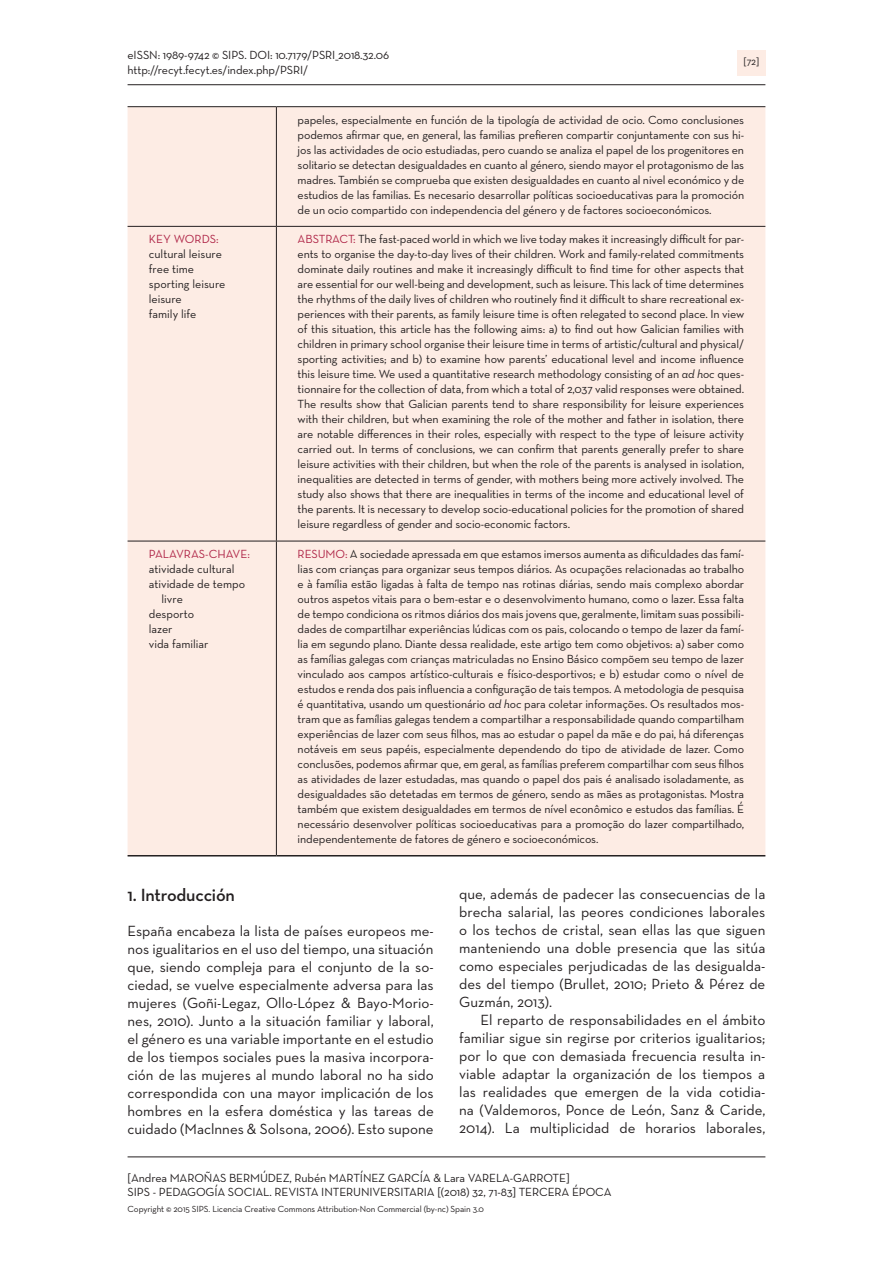
<style>
.page{position:relative;width:893px;height:1263px;background:#fff}
.page>*{position:absolute;margin:0;border:0;box-sizing:border-box;transform-origin:0 0}
._1Titulo{font:600 18px "Neutra Text";letter-spacing:-.01em;color:#231f20}
.Texto1Esp{font:15px/18px "Neutra Text";color:#231f20;text-align:justify}
.TextoEsp{font:15px/18px "Neutra Text";color:#231f20;text-align:justify}
.Abstract{font:12px/15px "Neutra Text";letter-spacing:-.01em;color:#231f20}
.Remuso{font:12px/15px "Neutra Text";letter-spacing:-.01em;color:#231f20;text-align:justify}
.Resumen{font:12px/15px "Neutra Text";letter-spacing:-.01em;color:#231f20;text-align:justify}
.PalabrasClave{font:12px/15px "Neutra Text";color:#231f20}
.PalabrasClave-2{font:12px "Neutra Text";color:#af2547}
.t1{font:10.5px "Neutra Text";color:#231f20}
.t2{font:9px "Neutra Text";letter-spacing:-.01em;color:#231f20}
.s1{color:#af2547}
.s2{font-style:italic}
</style>
<div class="page">
<div style="left:737px;top:50px;width:28px;height:25px;background:#fdece4"></div>
<hr style="left:128px;top:1156px;width:637px;height:1px;background:#231f20">
<hr style="left:128px;top:84px;width:637px;height:1px;background:#231f20">
<div style="left:128px;top:107px;width:637px;height:748px;background:#fdece4"></div>
<hr style="left:128px;top:106px;width:148px;height:1px;background:#231f20">
<hr style="left:276px;top:106px;width:489px;height:1px;background:#231f20">
<hr style="left:276px;top:107px;width:1px;height:119px;background:#231f20">
<hr style="left:128px;top:226px;width:148px;height:1px;background:#231f20">
<hr style="left:276px;top:226px;width:489px;height:1px;background:#231f20">
<hr style="left:276px;top:227px;width:1px;height:314px;background:#231f20">
<hr style="left:128px;top:541px;width:148px;height:1px;background:#231f20">
<hr style="left:276px;top:541px;width:489px;height:1px;background:#231f20">
<hr style="left:276px;top:541px;width:1px;height:314px;background:#231f20">
<hr style="left:128px;top:855px;width:148px;height:1px;background:#231f20">
<hr style="left:276px;top:855px;width:489px;height:1px;background:#231f20">
<p class="Abstract" style="left:128px;top:47px;width:263px">eISSN: 1989-9742 © SIPS. DOI: 10.7179/PSRI_2018.32.06 http://recyt.fecyt.es/index.php/PSRI/</p>
<p class="t1" style="left:744px;top:55px;width:17px">[72]</p>
<p class="PalabrasClave" style="left:149px;top:231px;width:75px"><span class="s1">KEY WORDS: </span>cultural leisure</p>
<p class="PalabrasClave" style="left:149px;top:261px;width:47px">free time</p>
<p class="PalabrasClave" style="left:149px;top:276px;width:78px">sporting leisure</p>
<p class="PalabrasClave" style="left:149px;top:291px;width:34px">leisure</p>
<p class="PalabrasClave" style="left:149px;top:306px;width:49px">family life</p>
<p class="PalabrasClave-2" style="left:149px;top:547px;width:103px">PALAVRAS-CHAVE:</p>
<p class="PalabrasClave" style="left:149px;top:561px;width:87px">atividade cultural</p>
<p class="PalabrasClave" style="left:162px;top:576px;width:85px;text-indent:-13px">atividade de tempo livre</p>
<p class="PalabrasClave" style="left:149px;top:606px;width:47px">desporto</p>
<p class="PalabrasClave" style="left:149px;top:621px;width:25px">lazer</p>
<p class="PalabrasClave" style="left:149px;top:636px;width:61px">vida familiar</p>
<p class="Resumen" style="left:298px;top:112px;width:448px">papeles, especialmente en función de la tipología de actividad de ocio. Como conclusiones podemos afirmar que, en general, las familias prefieren compartir conjuntamente con sus hi&shy;jos las actividades de ocio estudiadas, pero cuando se analiza el papel de los progenitores en solitario se detectan desigualdades en cuanto al género, siendo mayor el protagonismo de las madres. También se comprueba que existen desigualdades en cuanto al nivel económico y de estudios de las familias. Es necesario desarrollar políticas socioeducativas para la promoción de un ocio compartido con independencia del género y de factores socioeconómicos.</p>
<p class="Abstract" style="left:298px;top:231px;width:448px;text-align:justify"><span class="s1">ABSTRACT:</span> The fast-paced world in which we live today makes it increasingly difficult for par&shy;ents to organise the day-to-day lives of their children. Work and family-related commitments dominate daily routines and make it increasingly difficult to find time for other aspects that are essential for our well-being and development, such as leisure. This lack of time determines the rhythms of the daily lives of children who routinely find it difficult to share recreational ex&shy;periences with their parents, as family leisure time is often relegated to second place. In view of this situation, this article has the following aims: a) to find out how Galician families with children in primary school organise their leisure time in terms of artistic/cultural and physical/ sporting activities; and b) to examine how parents’ educational level and income influence this leisure time. We used a quantitative research methodology consisting of an <span class="s2">ad hoc</span> ques&shy;tionnaire for the collection of data, from which a total of 2,037 valid responses were obtained.<br>The results show that Galician parents tend to share responsibility for leisure experiences with their children, but when examining the role of the mother and father in isolation, there are notable differences in their roles, especially with respect to the type of leisure activity carried out. In terms of conclusions, we can confirm that parents generally prefer to share leisure activities with their children, but when the role of the parents is analysed in isolation, inequalities are detected in terms of gender, with mothers being more actively involved. The study also shows that there are inequalities in terms of the income and educational level of the parents. It is necessary to develop socio-educational policies for the promotion of shared leisure regardless of gender and socio-economic factors.</p>
<p class="Remuso" style="left:298px;top:546px;width:448px"><span class="s1">RESUMO:</span> A sociedade apressada em que estamos imersos aumenta as dificuldades das famí&shy;lias com crianças para organizar seus tempos diários. As ocupações relacionadas ao trabalho e à família estão ligadas à falta de tempo nas rotinas diárias, sendo mais complexo abordar outros aspetos vitais para o bem-estar e o desenvolvimento humano, como o lazer. Essa falta de tempo condiciona os ritmos diários dos mais jovens que, geralmente, limitam suas possibili&shy;dades de compartilhar experiências lúdicas com os pais, colocando o tempo de lazer da famí&shy;lia em segundo plano. Diante dessa realidade, este artigo tem como objetivos: a) saber como as famílias galegas com crianças matriculadas no Ensino Básico compõem seu tempo de lazer vinculado aos campos artístico-culturais e físico-desportivos; e b) estudar como o nível de estudos e renda dos pais influencia a configuração de tais tempos. A metodologia de pesquisa é quantitativa, usando um questionário <span class="s2">ad hoc</span> para coletar informações. Os resultados mos&shy;tram que as famílias galegas tendem a compartilhar a responsabilidade quando compartilham experiências de lazer com seus filhos, mas ao estudar o papel da mãe e do pai, há diferenças notáveis em seus papéis, especialmente dependendo do tipo de atividade de lazer. Como conclusões, podemos afirmar que, em geral, as famílias preferem compartilhar com seus filhos as atividades de lazer estudadas, mas quando o papel dos pais é analisado isoladamente, as desigualdades são detetadas em termos de género, sendo as mães as protagonistas. Mostra também que existem desigualdades em termos de nível econômico e estudos das famílias. É necessário desenvolver políticas socioeducativas para a promoção do lazer compartilhado, independentemente de fatores de género e socioeconómicos.</p>
<p class="_1Titulo" style="left:128px;top:884px;width:109px">1. Introducción</p>
<p class="Texto1Esp" style="left:128px;top:922px;width:308px">España encabeza la lista de países europeos me&shy;nos igualitarios en el uso del tiempo, una situación que, siendo compleja para el conjunto de la so&shy;ciedad, se vuelve especialmente adversa para las mujeres (Goñi-Legaz, Ollo-López &amp; Bayo-Morio&shy;nes, 2010). Junto a la situación familiar y laboral, el género es una variable importante en el estudio de los tiempos sociales pues la masiva incorpora&shy;ción de las mujeres al mundo laboral no ha sido correspondida con una mayor implicación de los hombres en la esfera doméstica y las tareas de cuidado (Maclnnes &amp; Solsona, 2006). Esto supone</p>
<p class="Texto1Esp" style="left:459px;top:885px;width:308px">que, además de padecer las consecuencias de la brecha salarial, las peores condiciones laborales o los techos de cristal, sean ellas las que siguen manteniendo una doble presencia que las sitúa como especiales perjudicadas de las desigualda&shy;des del tiempo (Brullet, 2010; Prieto &amp; Pérez de Guzmán, 2013).</p>
<p class="TextoEsp" style="left:459px;top:1011px;width:308px;text-indent:21px">El reparto de responsabilidades en el ámbito familiar sigue sin regirse por criterios igualitarios; por lo que con demasiada frecuencia resulta in&shy;viable adaptar la organización de los tiempos a las realidades que emergen de la vida cotidia&shy;na (Valdemoros, Ponce de León, Sanz &amp; Caride, 2014). La multiplicidad de horarios laborales,</p>
<p class="Abstract" style="left:128px;top:1170px;width:485px;line-height:14.4px">[Andrea MAROÑAS BERMÚDEZ, Rubén MARTÍNEZ GARCÍA &amp; Lara VARELA-GARROTE]<br>SIPS - PEDAGOGÍA SOCIAL. REVISTA INTERUNIVERSITARIA [(2018) 32, 71-83] TERCERA ÉPOCA</p>
<p class="t2" style="left:128px;top:1203px;width:358px">Copyright © 2015 SIPS. Licencia Creative Commons Attribution-Non Commercial (by-nc) Spain 3.0</p>
</div>
